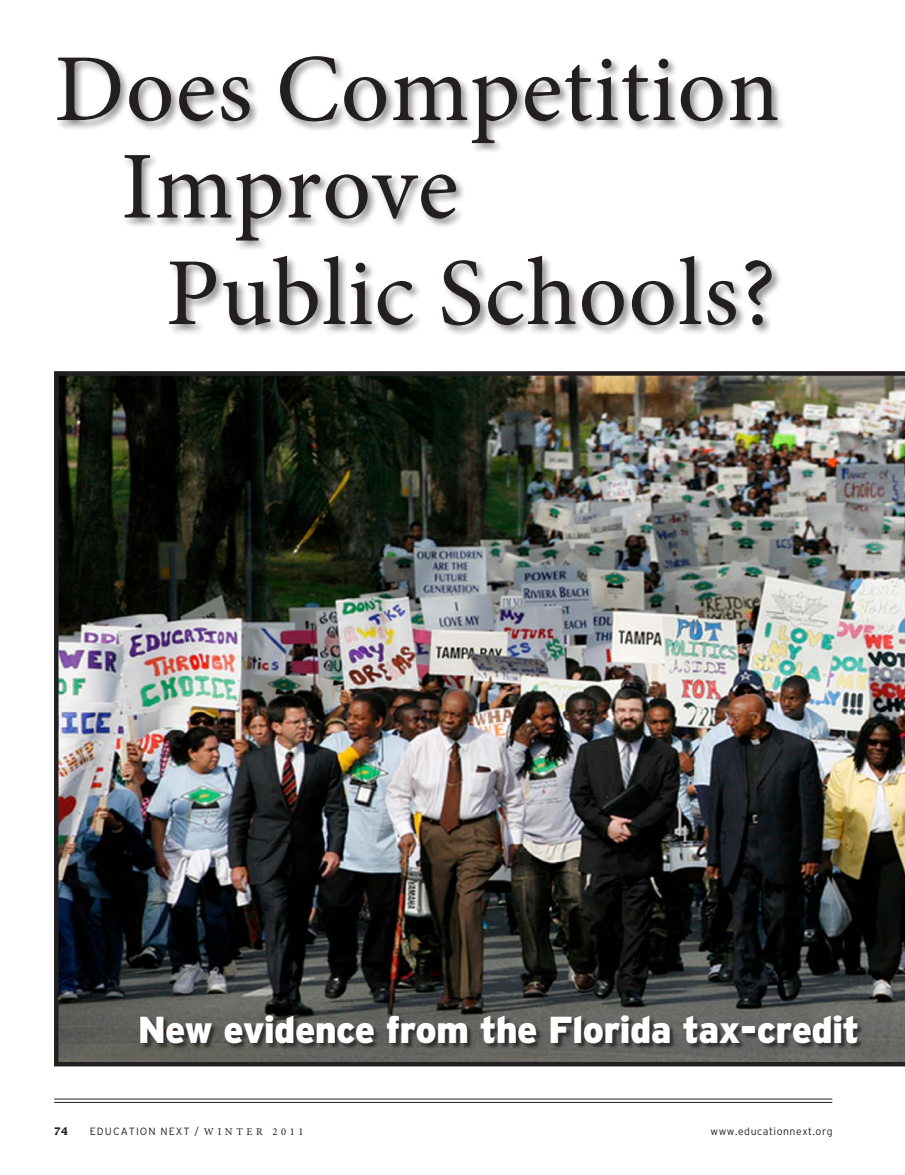
<style>
.page{position:relative;width:905px;height:1175px;background:#fff}
.page>*{position:absolute;margin:0;border:0;box-sizing:border-box;transform-origin:0 0}
.t1{font:96px/97.5px "Minion Pro";letter-spacing:.01em;color:#231f20}
.t2{font:900 37.5px "Interstate";letter-spacing:-.02em;color:#fff}
.t3{font:300 10.5px "Interstate";letter-spacing:.1em;color:#231f20}
.t4{font:300 10.5px "Interstate";letter-spacing:.05em;color:#231f20}
.t5{font:700 10.5px "Lucida";color:#231f20}
.s1{font-family:"Minion Pro";font-weight:400}
</style>
<div class="page">
<hr style="left:54px;top:1102px;width:778px;height:1px;background:#231f20">
<hr style="left:54px;top:1098px;width:778px;height:1px;background:#231f20">
<div style="left:55px;top:53px;width:732px;height:283px;background:#231f20;opacity:.5"></div>
<img style="left:54px;top:371px;width:850px;height:695px">
<div style="left:141px;top:1015px;width:763px;height:41px;background:#231f20;opacity:.75"></div>
<p class="t1" style="left:121px;top:41px;width:660px;text-indent:-67px">Does Competition<br>Improve</p>
<p class="t1" style="left:165px;top:245px;width:612px">Public Schools?</p>
<p class="t2" style="left:138px;top:1008px;width:723px">New evidence from the Florida tax-credit</p>
<p class="t5" style="left:54px;top:1124px;width:16px">74</p>
<p class="t3" style="left:90px;top:1125px;width:215px">EDUCATION NEXT / <span class="s1">W I N T E R 2 0 1 1</span></p>
<p class="t4" style="left:710px;top:1125px;width:124px">www.educationnext.org</p>
</div>
